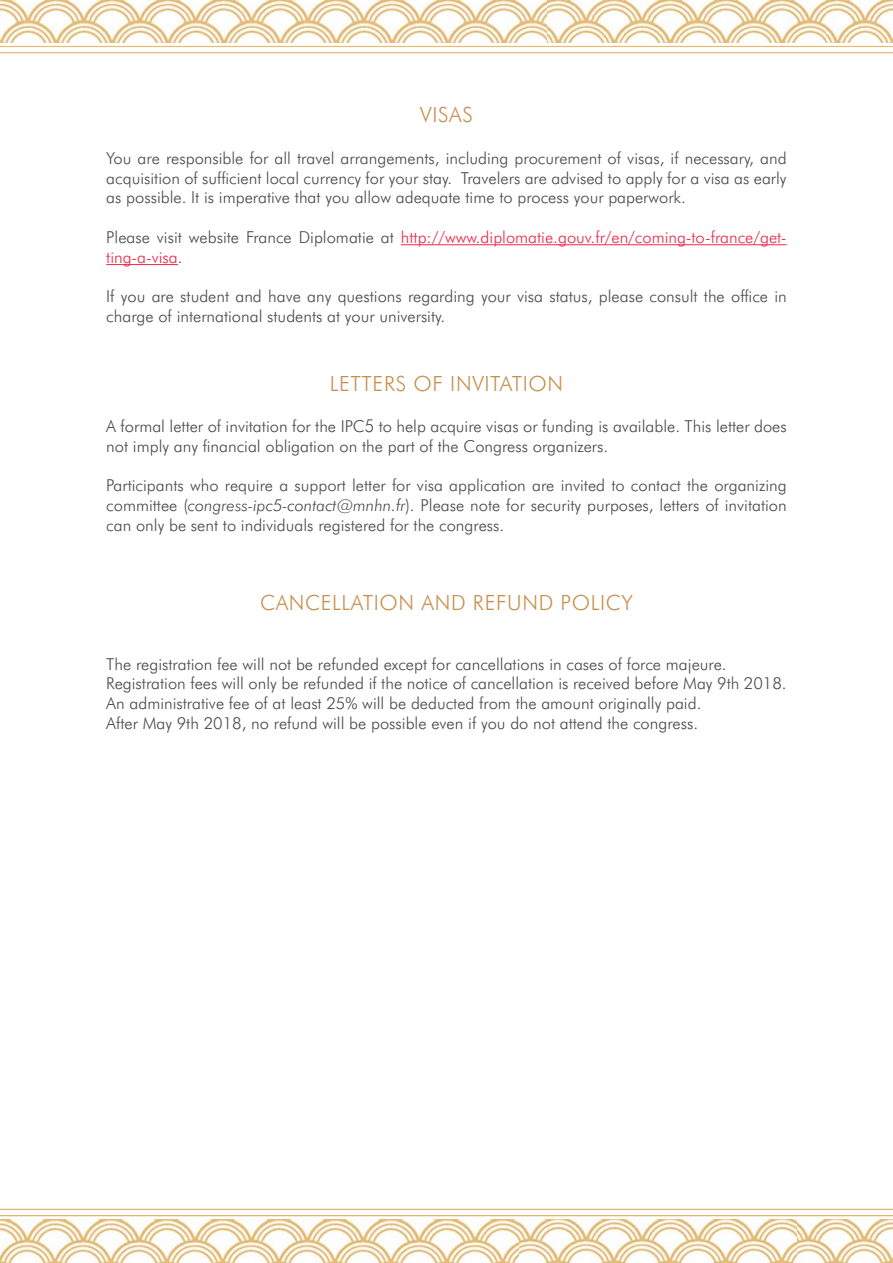
<style>
.page{position:relative;width:893px;height:1263px;background:#fff}
.page>*{position:absolute;margin:0;border:0;box-sizing:border-box;transform-origin:0 0}
.t1{font:300 21px "Futura BT";letter-spacing:.03em;color:#c68f4d}
.t2{font:300 16.5px/19.8px "Futura BT";color:#4a4a4d}
.t3{font:300 16.5px/19.8px "Futura BT";color:#ee274a}
.s1{color:#4a4a4d}
.s2{font-size:17.85px}
.s3{font-style:italic}
</style>
<div class="page">
<hr style="left:0;top:46px;width:893px;height:1px;background:#e6bb75">
<hr style="left:0;top:52px;width:893px;height:1px;background:#e6bb75">
<hr style="left:0;top:1209px;width:893px;height:1px;background:#e2b56c">
<hr style="left:0;top:1215px;width:893px;height:1px;background:#e2b56c">
<img style="left:0;top:0;width:269px;height:43px">
<img style="left:269px;top:0;width:292px;height:43px">
<img style="left:548px;top:0;width:278px;height:42px">
<img style="left:826px;top:0;width:67px;height:43px">
<img style="left:0;top:1220px;width:240px;height:43px">
<img style="left:240px;top:1220px;width:279px;height:43px">
<img style="left:519px;top:1219px;width:278px;height:44px">
<img style="left:797px;top:1219px;width:96px;height:44px">
<hr style="left:401px;top:244px;width:386px;height:1px;background:#ee274a">
<hr style="left:106px;top:264px;width:72px;height:1px;background:#ee274a">
<p class="t1" style="left:420px;top:102px;width:54px">VISAS</p>
<p class="t2" style="left:106px;top:148px;width:682px;text-align:justify">You are responsible for all travel arrangements, including procurement of visas, if necessary, and acquisition of sufficient local currency for your stay. Travelers are advised to apply for a visa as early as possible. It is imperative that you allow adequate time to process your paperwork.</p>
<p class="t3" style="left:106px;top:227px;width:682px"><span class="s1">Please visit website France Diplomatie at</span> http://www.diplomatie.gouv.fr/en/coming-to-france/get&shy;ting-a-visa<span class="s1">.</span></p>
<p class="t2" style="left:106px;top:286px;width:682px">If you are student and have any questions regarding your visa status, please consult the office in charge of international students at your university.</p>
<p class="t1" style="left:330px;top:370px;width:235px">LETTERS OF INVITATION</p>
<p class="t2" style="left:106px;top:416px;width:682px">A formal letter of invitation for the IPC<span class="s2">5</span> to help acquire visas or funding is available. This letter does not imply any financial obligation on the part of the Congress organizers.</p>
<p class="t2" style="left:106px;top:475px;width:682px;text-align:justify">Participants who require a support letter for visa application are invited to contact the organizing committee (<span class="s3">congress-ipc5-contact@mnhn.fr</span>). Please note for security purposes, letters of invitation can only be sent to individuals registered for the congress.</p>
<p class="t1" style="left:260px;top:590px;width:374px">CANCELLATION AND REFUND POLICY</p>
<p class="t2" style="left:106px;top:654px;width:682px">The registration fee will not be refunded except for cancellations in cases of force majeure.<br>Registration fees will only be refunded if the notice of cancellation is received before May 9th 2018.<br>An administrative fee of at least 25% will be deducted from the amount originally paid.<br>After May 9th 2018, no refund will be possible even if you do not attend the congress.</p>
</div>
